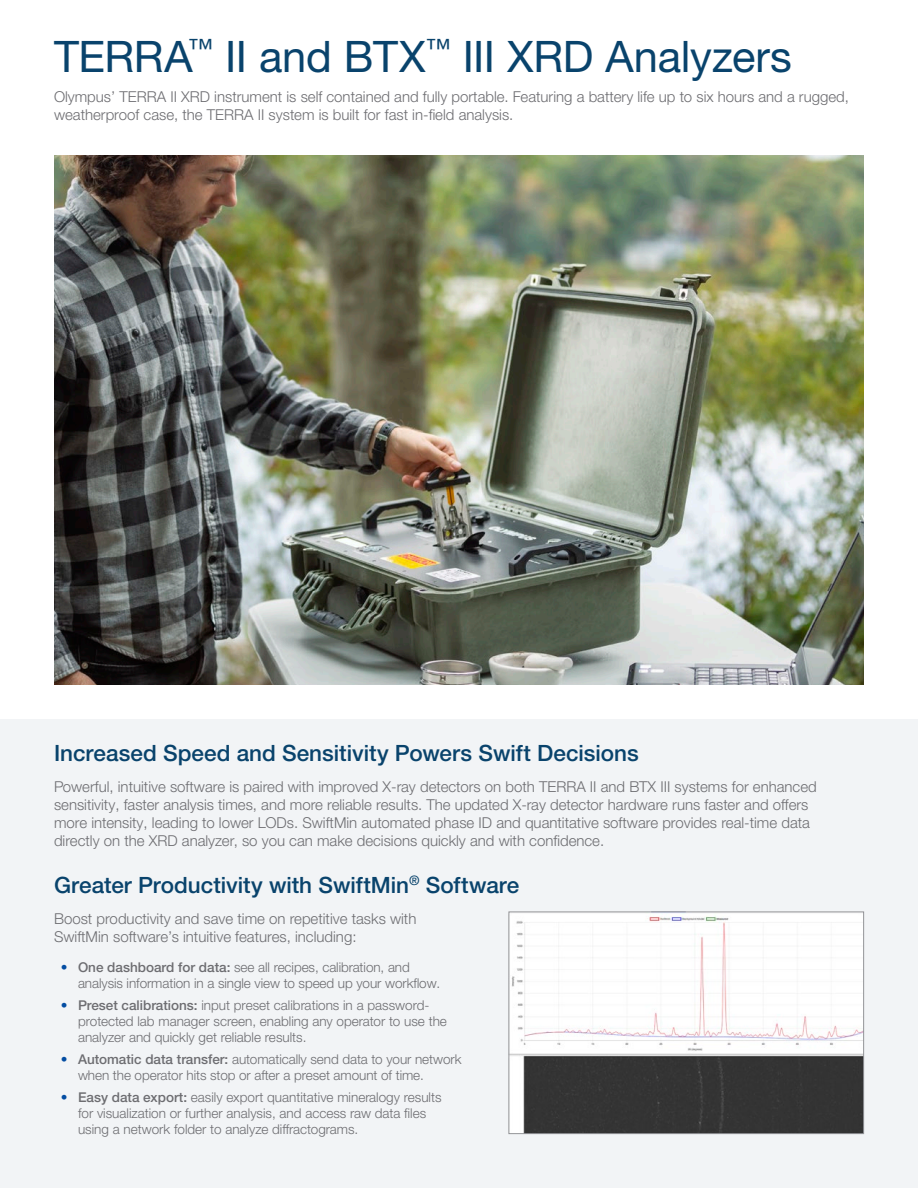
<style>
.page{position:relative;width:918px;height:1188px;background:#fff}
.page>*{position:absolute;margin:0;border:0;box-sizing:border-box;transform-origin:0 0}
.Title_1{font:43.5px "Helvetica Neue LTW1 G";letter-spacing:-.005em;color:#09436c}
.Title_1-2{font:500 22.5px "Helvetica Neue LTW1 G";color:#09436c}
.Text{font:300 15px/18px "Helvetica Neue LTW1 G";color:#6d6d71}
.t1{font:300 13.5px/16.2px "Helvetica Neue LTW1 G";color:#6d6d71}
.s1{color:#044da2}
.s2{font-weight:500}
</style>
<div class="page">
<div style="left:0;top:719px;width:918px;height:469px;background:#f2f4f6"></div>
<img style="left:54px;top:155px;width:810px;height:529px">
<img style="left:511px;top:914px;width:351px;height:218px">
<div style="left:509px;top:912px;width:355px;height:222px;border:1px solid #939498"></div>
<p class="Title_1" style="left:54px;top:29px;width:739px">TERRA<sup>™</sup> II and BTX<sup>™</sup> III XRD Analyzers</p>
<p class="Text" style="left:54px;top:88px;width:797px">Olympus’ TERRA II XRD instrument is self contained and fully portable. Featuring a battery life up to six hours and a rugged, weatherproof case, the TERRA II system is built for fast in-field analysis.</p>
<p class="Title_1-2" style="left:54px;top:739px;width:586px">Increased Speed and Sensitivity Powers Swift Decisions</p>
<p class="Text" style="left:54px;top:778px;width:764px">Powerful, intuitive software is paired with improved X-ray detectors on both TERRA II and BTX III systems for enhanced sensitivity, faster analysis times, and more reliable results. The updated X-ray detector hardware runs faster and offers more intensity, leading to lower LODs. SwiftMin automated phase ID and quantitative software provides real-time data directly on the XRD analyzer, so you can make decisions quickly and with confidence.</p>
<p class="Title_1-2" style="left:54px;top:871px;width:467px">Greater Productivity with SwiftMin<sup>®</sup> Software</p>
<p class="Text" style="left:54px;top:910px;width:364px">Boost productivity and save time on repetitive tasks with<br>SwiftMin software’s intuitive features, including:</p>
<p class="t1" style="left:78px;top:959px;width:364px;text-indent:-17px"><span class="s1">•</span> <span class="s2">One dashboard for data:</span> see all recipes, calibration, and analysis information in a single view to speed up your workflow.</p>
<p class="t1" style="left:78px;top:997px;width:370px;text-indent:-17px"><span class="s1">•</span> <span class="s2">Preset calibrations:</span> input preset calibrations in a password&shy;protected lab manager screen, enabling any operator to use the analyzer and quickly get reliable results.</p>
<p class="t1" style="left:78px;top:1051px;width:385px;text-indent:-17px"><span class="s1">•</span> <span class="s2">Automatic data transfer:</span> automatically send data to your network when the operator hits stop or after a preset amount of time.</p>
<p class="t1" style="left:78px;top:1089px;width:365px;text-indent:-17px"><span class="s1">•</span> <span class="s2">Easy data export:</span> easily export quantitative mineralogy results for visualization or further analysis, and access raw data files using a network folder to analyze diffractograms.</p>
</div>
